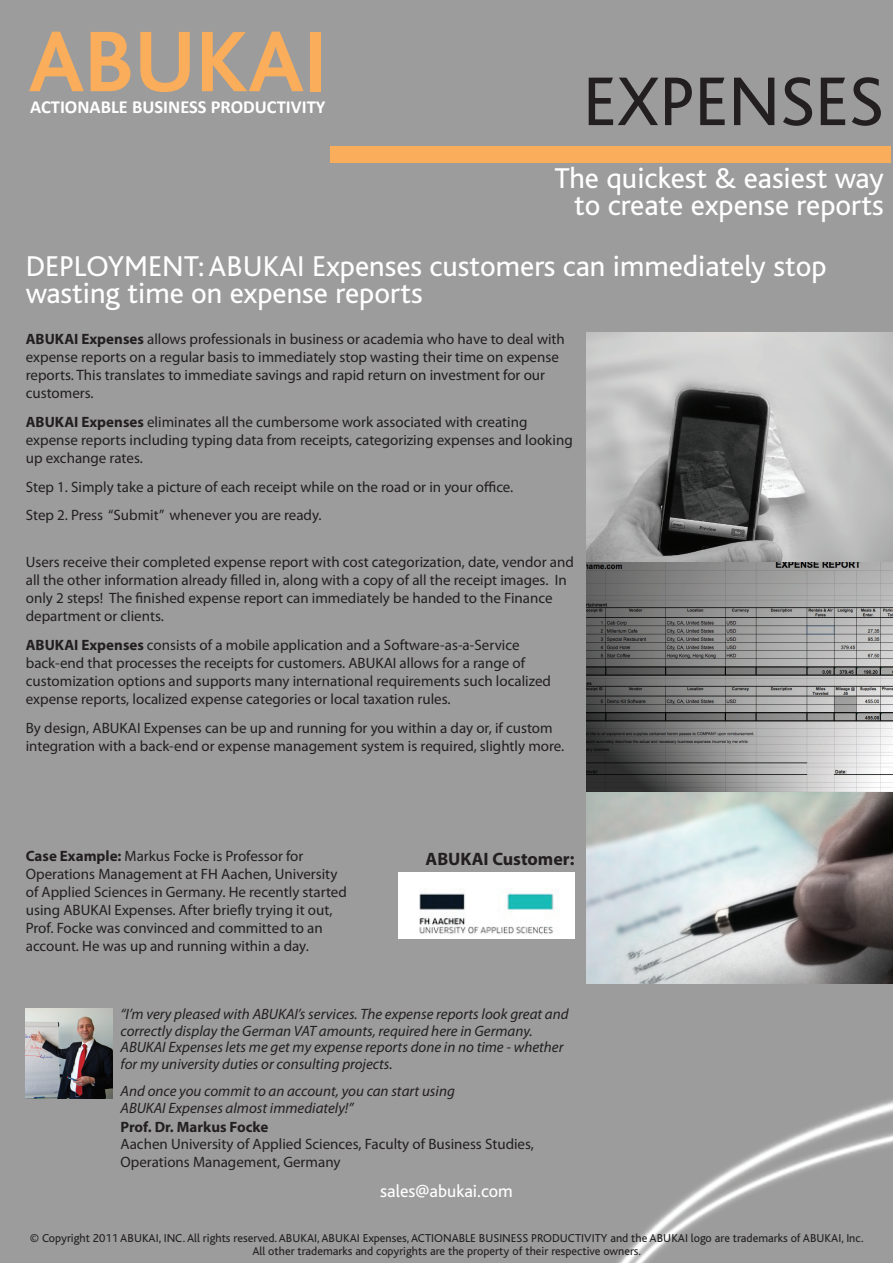
<style>
.page{position:relative;width:893px;height:1263px;background:#9c9c9c}
.page>*{position:absolute;margin:0;border:0;box-sizing:border-box;transform-origin:0 0}
.t1{font:700 90px "Bliss";color:#faad5b}
.t2{font:72px "Bliss";color:#231f20}
.t3{font:30px/27px "Bliss";color:#fff;text-align:right}
.t4{font:700 18.45px "Calibri";color:#fff}
.t5{font:18px "Bliss";color:#fff}
.t6{font:700 18px "Myriad Pro";color:#231f20}
.t7{font:15px/18px "Myriad Pro";color:#231f20}
.t8{font:italic 15px/16.5px "Myriad Pro";color:#231f20}
.t9{font:700 15px "Myriad Pro";color:#231f20}
.t10{font:12px/13.5px "Bliss";color:#231f20;text-align:center}
.s1{font-weight:700}
</style>
<div class="page">
<div style="left:330px;top:146px;width:560px;height:16px;background:#faad5b"></div>
<img style="left:77px;top:784px;width:816px;height:479px">
<img style="left:587px;top:333px;width:306px;height:650px">
<img style="left:26px;top:1008px;width:86px;height:90px">
<img style="left:399px;top:873px;width:175px;height:65px">
<h1 class="t1" style="left:28px;top:15px;width:300px">ABUKAI</h1>
<p class="t4" style="left:30px;top:96px;width:297px">ACTIONABLE BUSINESS PRODUCTIVITY</p>
<h2 class="t2" style="left:583px;top:64px;width:302px">EXPENSES</h2>
<h3 class="t3" style="left:554px;top:165px;width:331px">The quickest &amp; easiest way to create expense reports</h3>
<h3 class="t3" style="left:26px;top:253px;width:802px;text-align:left">DEPLOYMENT: ABUKAI Expenses customers can immediately stop wasting time on expense reports</h3>
<p class="t7" style="left:26px;top:330px;width:540px"><span class="s1">ABUKAI Expenses</span> allows professionals in business or academia who have to deal with expense reports on a regular basis to immediately stop wasting their time on expense reports. This translates to immediate savings and rapid return on investment for our customers.</p>
<p class="t7" style="left:26px;top:413px;width:548px"><span class="s1">ABUKAI Expenses</span> eliminates all the cumbersome work associated with creating expense reports including typing data from receipts, categorizing expenses and looking up exchange rates.</p>
<p class="t7" style="left:26px;top:472px;width:489px;line-height:28.8px">Step 1. Simply take a picture of each receipt while on the road or in your office.<br>Step 2. Press “Submit” whenever you are ready.</p>
<p class="t7" style="left:26px;top:553px;width:550px">Users receive their completed expense report with cost categorization, date, vendor and all the other information already filled in, along with a copy of all the receipt images. In only 2 steps! The finished expense report can immediately be handed to the Finance department or clients.</p>
<p class="t7" style="left:26px;top:636px;width:527px"><span class="s1">ABUKAI Expenses</span> consists of a mobile application and a Software-as-a-Service back-end that processes the receipts for customers. ABUKAI allows for a range of customization options and supports many international requirements such localized expense reports, localized expense categories or local taxation rules.</p>
<p class="t7" style="left:26px;top:719px;width:540px">By design, ABUKAI Expenses can be up and running for you within a day or, if custom integration with a back-end or expense management system is required, slightly more.</p>
<p class="t7" style="left:26px;top:847px;width:323px"><span class="s1">Case Example:</span> Markus Focke is Professor for Operations Management at FH Aachen, University of Applied Sciences in Germany. He recently started using ABUKAI Expenses. After briefly trying it out, Prof. Focke was convinced and committed to an account. He was up and running within a day.</p>
<p class="t6" style="left:426px;top:847px;width:150px">ABUKAI Customer:</p>
<p class="t8" style="left:120px;top:1006px;width:450px">“I’m very pleased with ABUKAI’s services. The expense reports look great and correctly display the German VAT amounts, required here in Germany.<br>ABUKAI Expenses lets me get my expense reports done in no time - whether for my university duties or consulting projects.</p>
<p class="t8" style="left:120px;top:1082px;width:336px">And once you commit to an account, you can start using<br>ABUKAI Expenses almost immediately!”</p>
<p class="t9" style="left:120px;top:1117px;width:149px">Prof. Dr. Markus Focke</p>
<p class="t7" style="left:120px;top:1134px;width:415px">Aachen University of Applied Sciences, Faculty of Business Studies,<br>Operations Management, Germany</p>
<p class="t5" style="left:380px;top:1181px;width:134px">sales@abukai.com</p>
<p class="t10" style="left:30px;top:1231px;width:835px">© Copyright 2011 ABUKAI, INC. All rights reserved. ABUKAI, ABUKAI Expenses, ACTIONABLE BUSINESS PRODUCTIVITY and the ABUKAI logo are trademarks of ABUKAI, Inc.<br>All other trademarks and copyrights are the property of their respective owners.</p>
</div>
